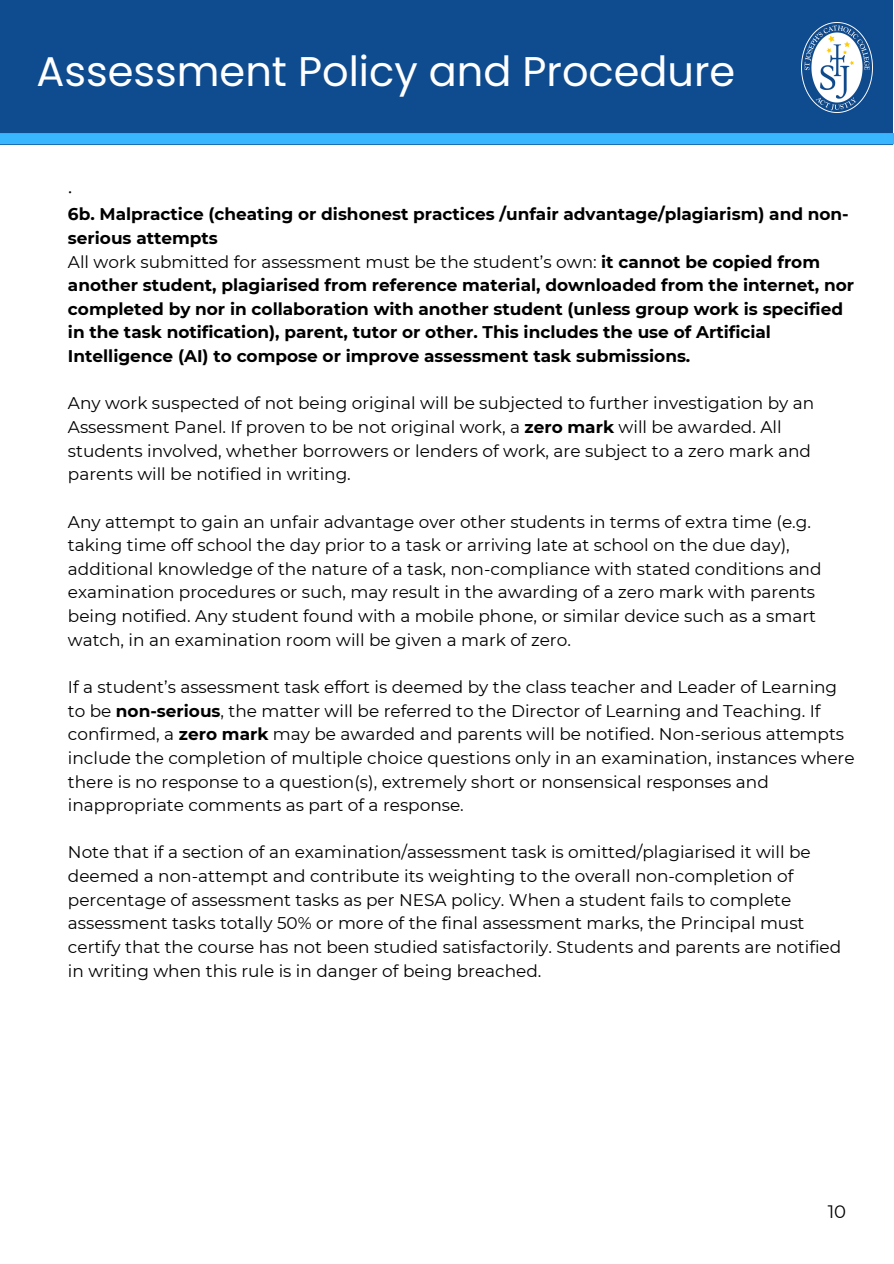
<style>
.page{position:relative;width:894px;height:1264px;background:#fff}
.page>*{position:absolute;margin:0;border:0;box-sizing:border-box;transform-origin:0 0}
.t1{font:41.55px "Poppins";color:#fff}
.t2{font:18px "Montserrat";color:#000}
.t3{font:16.95px/23.7px "Montserrat";color:#000}
.t4{font:700 16.95px/23.7px "Montserrat";color:#000}
.t5{font:300 16.95px "Montserrat";color:#000}
.s1{font-weight:400}
.s2{font-weight:700}
</style>
<div class="page">
<div style="left:0;top:0;width:892px;height:144px;background:#0f4b8f"></div>
<img style="left:801px;top:22px;width:71px;height:90px">
<div style="left:0;top:133px;width:893px;height:11px;background:#38b6ff"></div>
<p class="t1" style="left:37px;top:43px;width:700px">Assessment Policy and Procedure</p>
<p class="t5" style="left:68px;top:180px;width:6px">•</p>
<p class="t4" style="left:68px;top:202px;width:782px">6b. Malpractice (cheating or dishonest practices /unfair advantage/plagiarism) and non&shy;serious attempts</p>
<p class="t4" style="left:68px;top:250px;width:787px"><span class="s1">All work submitted for assessment must be the student’s own:</span> it cannot be copied from another student, plagiarised from reference material, downloaded from the internet, nor completed by nor in collaboration with another student (unless group work is specified in the task notification), parent, tutor or other. This includes the use of Artificial Intelligence (AI) to compose or improve assessment task submissions.</p>
<p class="t3" style="left:68px;top:391px;width:747px">Any work suspected of not being original will be subjected to further investigation by an Assessment Panel. If proven to be not original work, a <span class="s2">zero mark</span> will be awarded. All students involved, whether borrowers or lenders of work, are subject to a zero mark and parents will be notified in writing.</p>
<p class="t3" style="left:68px;top:509px;width:754px">Any attempt to gain an unfair advantage over other students in terms of extra time (e.g. taking time off school the day prior to a task or arriving late at school on the due day), additional knowledge of the nature of a task, non-compliance with stated conditions and examination procedures or such, may result in the awarding of a zero mark with parents being notified. Any student found with a mobile phone, or similar device such as a smart watch, in an examination room will be given a mark of zero.</p>
<p class="t3" style="left:68px;top:675px;width:787px">If a student’s assessment task effort is deemed by the class teacher and Leader of Learning to be <span class="s2">non-serious</span>, the matter will be referred to the Director of Learning and Teaching. If confirmed, a <span class="s2">zero mark</span> may be awarded and parents will be notified. Non-serious attempts include the completion of multiple choice questions only in an examination, instances where there is no response to a question(s), extremely short or nonsensical responses and inappropriate comments as part of a response.</p>
<p class="t3" style="left:68px;top:840px;width:774px">Note that if a section of an examination/assessment task is omitted/plagiarised it will be deemed a non-attempt and contribute its weighting to the overall non-completion of percentage of assessment tasks as per NESA policy. When a student fails to complete assessment tasks totally 50% or more of the final assessment marks, the Principal must certify that the course has not been studied satisfactorily. Students and parents are notified in writing when this rule is in danger of being breached.</p>
<p class="t2" style="left:827px;top:1200px;width:20px">10</p>
</div>
